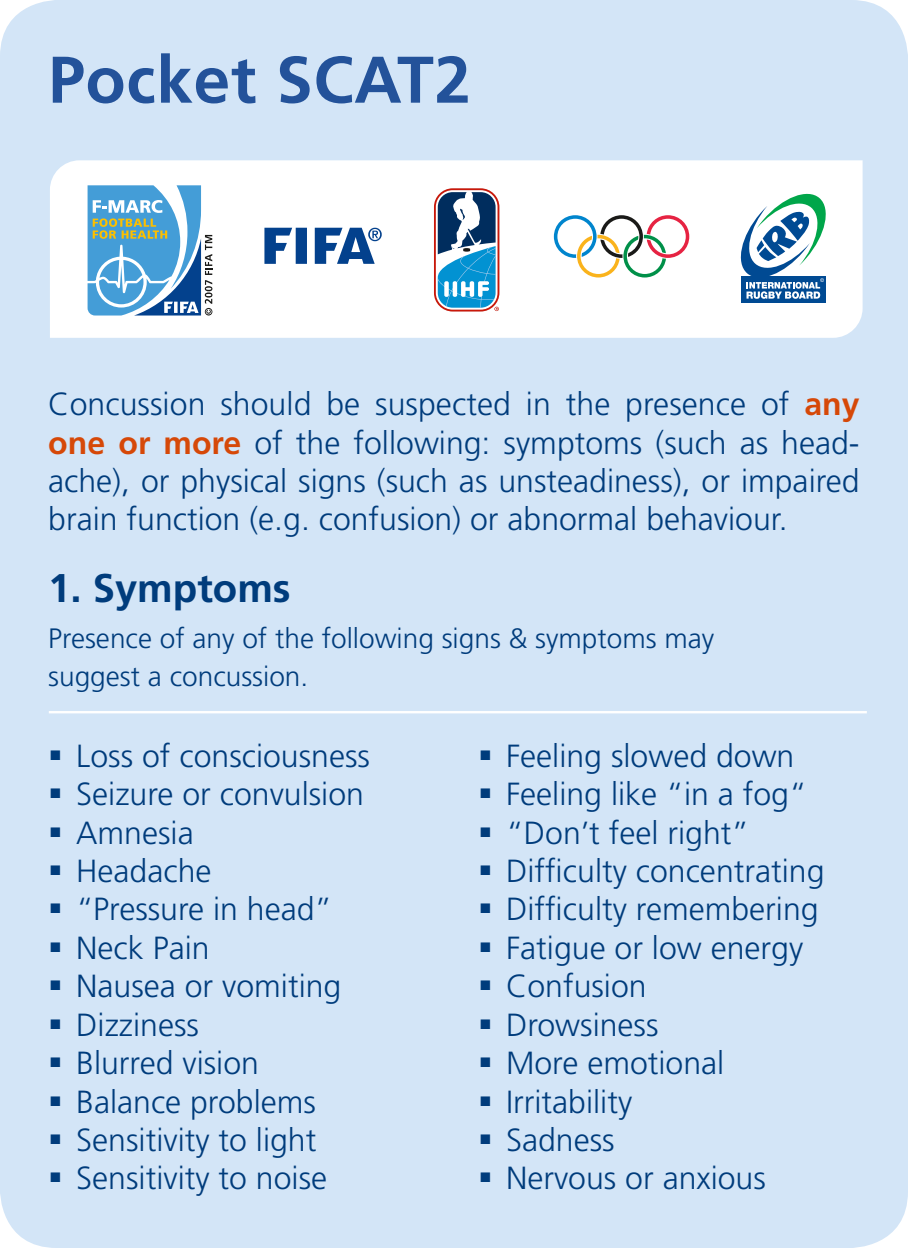
<style>
.page{position:relative;width:908px;height:1248px;background:#fff}
.page>*{position:absolute;margin:0;border:0;box-sizing:border-box;transform-origin:0 0}
.t1{font:700 65.6px "Frutiger";letter-spacing:.01em;color:#23529a}
.t2{font:700 40px "Frutiger";color:#003c7c}
.t3{font:300 32px/38.4px "Frutiger";color:#003c7c}
.t4{font:300 28px/37.6px "Frutiger";color:#003c7c}
.s1{font-weight:700;color:#d64808}
</style>
<div class="page">
<div style="left:0;top:0;width:907px;height:1247px;background:#d3e5f7;border-radius:57px"></div>
<div style="left:50px;top:160px;width:812px;height:178px;background:#fff"></div>
<hr style="left:49px;top:711px;width:817px;height:2px;background:#fff">
<svg style="left:87px;top:185px;width:125px;height:130px;background:#76afd1"></svg>
<svg style="left:553px;top:215px;width:136px;height:62px;background:#dadad5"></svg>
<div style="left:737px;top:191px;width:91px;height:115px;background:#fff"></div>
<div style="left:740px;top:276px;width:85px;height:27px;background:#004a93"></div>
<svg style="left:740px;top:194px;width:85px;height:105px"></svg>
<svg style="left:434px;top:188px;width:65px;height:123px;background:#6792b2"></svg>
<svg style="left:264px;top:228px;width:28px;height:36px"></svg>
<div style="left:295px;top:228px;width:12px;height:36px;background:#03418d"></div>
<svg style="left:314px;top:228px;width:67px;height:36px;background:#698ebb"></svg>
<h1 class="t1" style="left:48px;top:41px;width:424px">Pocket SCAT2</h1>
<p class="t3" style="left:48px;top:385px;width:812px;text-align:justify">Concussion should be suspected in the presence of <span class="s1">any one or more</span> of the following: symptoms (such as head&shy;ache), or physical signs (such as unsteadiness), or impaired brain function (e.g. confusion) or abnormal behaviour.</p>
<p class="t2" style="left:48px;top:565px;width:244px">1. Symptoms</p>
<p class="t4" style="left:48px;top:620px;width:667px">Presence of any of the following signs &amp; symptoms may suggest a concussion.</p>
<p class="t3" style="left:76px;top:737px;width:295px">Loss of consciousness<br>Seizure or convulsion<br>Amnesia<br>Headache<br>“Pressure in head”<br>Neck Pain<br>Nausea or vomiting<br>Dizziness<br>Blurred vision<br>Balance problems<br>Sensitivity to light<br>Sensitivity to noise</p>
<p class="t3" style="left:506px;top:737px;width:320px">Feeling slowed down<br>Feeling like “in a fog“ “Don’t feel right”<br>Difficulty concentrating<br>Difficulty remembering<br>Fatigue or low energy<br>Confusion<br>Drowsiness<br>More emotional<br>Irritability<br>Sadness<br>Nervous or anxious</p>
</div>
